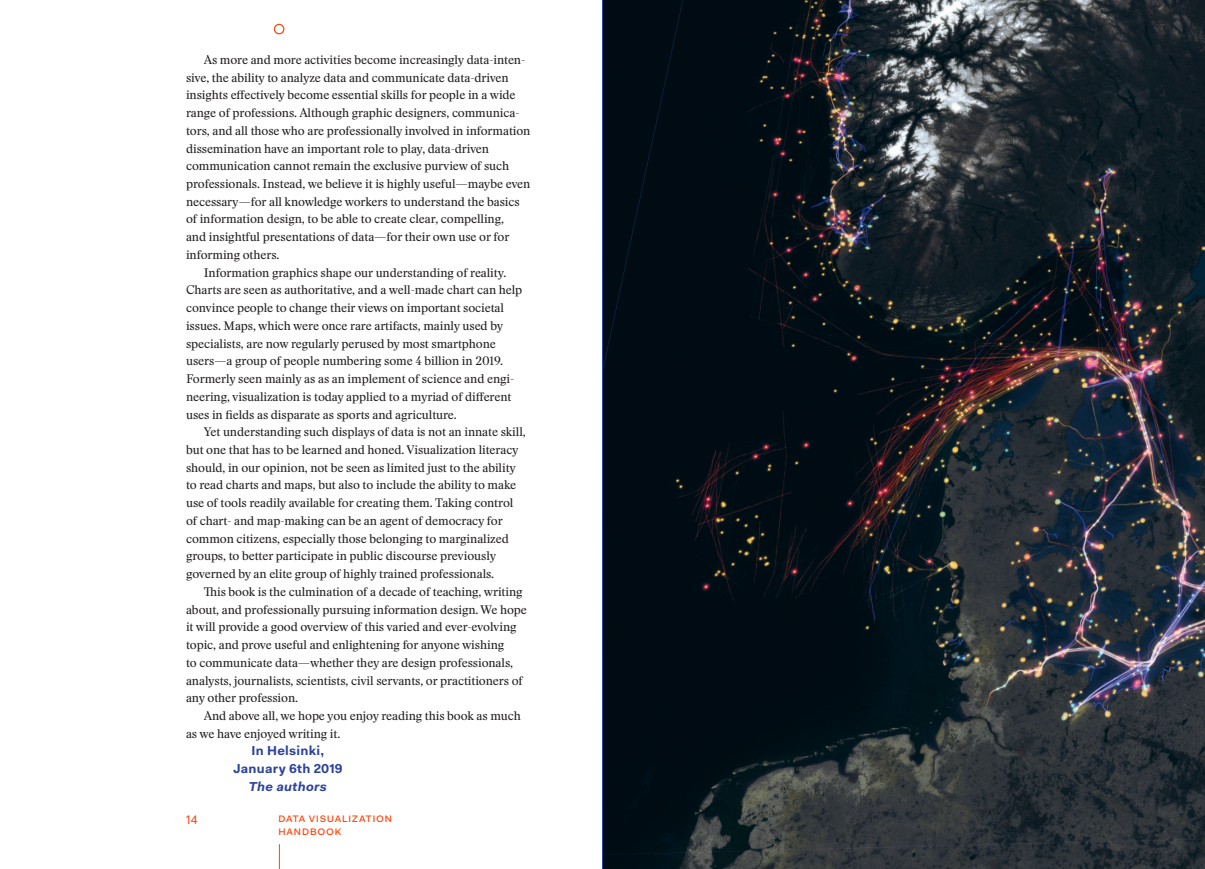
<style>
.page{position:relative;width:1205px;height:869px;background:#fff}
.page>*{position:absolute;margin:0;border:0;box-sizing:border-box;transform-origin:0 0}
.H3_Heading_03{font:700 13px "Fakt Pro";letter-spacing:.02em;color:#2d449c}
.H3_Heading_03-2{font:italic 700 13px "Fakt Pro";letter-spacing:.02em;color:#2d449c}
.t1{font:12.5px/13.2px "Fakt Pro";letter-spacing:.04em;color:#ff460f}
.P2_Paragraph_01_2{font:12.25px/17.8px "Stanley";letter-spacing:-.01em;color:#231f20}
</style>
<div class="page">
<div style="left:274px;top:24px;width:10px;height:10px;border:1px solid #ff460f;border-radius:50%"></div>
<svg style="left:279px;top:844px;width:1px;height:24px"></svg>
<img style="left:603px;top:0;width:602px;height:868px">
<hr style="left:602px;top:0;width:1px;height:868px;background:#2d449c">
<p class="P2_Paragraph_01_2" style="left:186px;top:51px;width:346px;text-indent:18px">As more and more activities become increasingly data-inten&shy;sive, the ability to analyze data and communicate data-driven insights effectively become essential skills for people in a wide range of professions. Although graphic designers, communica&shy;tors, and all those who are professionally involved in information dissemination have an important role to play, data-driven communication cannot remain the exclusive purview of such professionals. Instead, we believe it is highly useful—maybe even necessary—for all knowledge workers to understand the basics of information design, to be able to create clear, compelling,<br>and insightful presentations of data—for their own use or for informing others.</p>
<p class="P2_Paragraph_01_2" style="left:186px;top:263px;width:338px;text-indent:18px">Information graphics shape our understanding of reality.<br>Charts are seen as authoritative, and a well-made chart can help convince people to change their views on important societal issues. Maps, which were once rare artifacts, mainly used by specialists, are now regularly perused by most smartphone users—a group of people numbering some 4 billion in 2019.<br>Formerly seen mainly as as an implement of science and engi&shy;neering, visualization is today applied to a myriad of different uses in fields as disparate as sports and agriculture.</p>
<p class="P2_Paragraph_01_2" style="left:186px;top:423px;width:341px;text-indent:18px">Yet understanding such displays of data is not an innate skill, but one that has to be learned and honed. Visualization literacy should, in our opinion, not be seen as limited just to the ability to read charts and maps, but also to include the ability to make use of tools readily available for creating them. Taking control of chart- and map-making can be an agent of democracy for common citizens, especially those belonging to marginalized groups, to better participate in public discourse previously governed by an elite group of highly trained professionals.</p>
<p class="P2_Paragraph_01_2" style="left:186px;top:582px;width:342px;text-indent:18px">This book is the culmination of a decade of teaching, writing about, and professionally pursuing information design. We hope it will provide a good overview of this varied and ever-evolving topic, and prove useful and enlightening for anyone wishing<br>to communicate data—whether they are design professionals, analysts, journalists, scientists, civil servants, or practitioners of any other profession.</p>
<p class="P2_Paragraph_01_2" style="left:186px;top:706px;width:336px;text-indent:18px">And above all, we hope you enjoy reading this book as much as we have enjoyed writing it.</p>
<p class="H3_Heading_03" style="left:252px;top:742px;width:74px">In Helsinki,</p>
<p class="H3_Heading_03" style="left:233px;top:759px;width:111px">January 6th 2019</p>
<p class="H3_Heading_03-2" style="left:249px;top:777px;width:80px">The authors</p>
<p class="t1" style="left:186px;top:812px;width:13px">14</p>
<p class="t1" style="left:278px;top:810px;width:116px">DATA VISUALIZATION<br>HANDBOOK</p>
</div>
